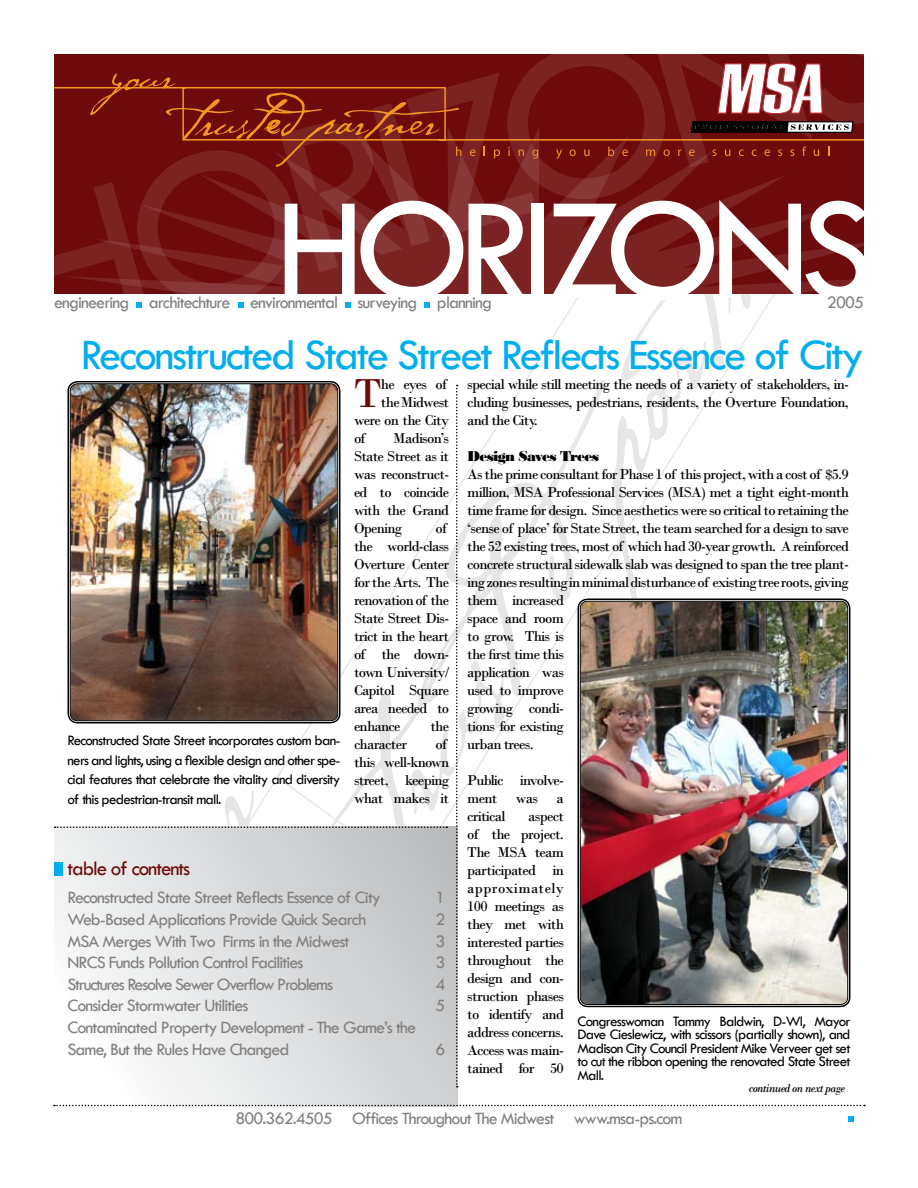
<style>
.page{position:relative;width:918px;height:1188px;background:#fff}
.page>*{position:absolute;margin:0;border:0;box-sizing:border-box;transform-origin:0 0}
.t1{font:230.25px "Tw Cen";color:#fff}
.t2{font:150px "Tw Cen";letter-spacing:-.07em;color:#fff}
.t3{font:45px "Tw Cen";letter-spacing:-.05em;color:#00adef}
.t4{font:42.45px "Bodoni";color:#6d0a0b}
.t5{font:21px "Tw Cen";letter-spacing:-.05em;color:#6d0a0b}
.t6{font:18px/21.6px "Tw Cen";letter-spacing:-.05em;color:#808080}
.t7{font:18px "Tw Cen";letter-spacing:-.07em;color:#808080}
.t8{font:15px/18px "Bodoni";letter-spacing:-.05em;color:#000;text-align:justify}
.t9{font:15px/13.5px "Tw Cen";letter-spacing:-.05em;color:#000;text-align:justify}
.t10{font:15px "Bodoni MT Black";letter-spacing:-.05em;color:#000}
.t11{font:italic 12px "Bodoni";letter-spacing:-.05em;color:#000}
</style>
<div class="page">
<div style="left:54px;top:54px;width:810px;height:240px;background:#6d0a0b"></div>
<svg style="left:69px;top:141px;width:795px;height:364px"></svg>
<svg style="left:470px;top:149px;width:5px;height:7px"></svg>
<svg style="left:494px;top:149px;width:6px;height:10px"></svg>
<svg style="left:508px;top:147px;width:2px;height:9px"></svg>
<svg style="left:519px;top:149px;width:5px;height:7px"></svg>
<svg style="left:532px;top:149px;width:6px;height:10px"></svg>
<svg style="left:556px;top:150px;width:6px;height:9px"></svg>
<svg style="left:570px;top:149px;width:6px;height:7px"></svg>
<svg style="left:584px;top:150px;width:6px;height:6px"></svg>
<svg style="left:608px;top:147px;width:6px;height:9px"></svg>
<svg style="left:622px;top:149px;width:6px;height:7px"></svg>
<svg style="left:646px;top:149px;width:9px;height:7px"></svg>
<svg style="left:664px;top:149px;width:6px;height:7px"></svg>
<svg style="left:678px;top:149px;width:3px;height:7px"></svg>
<svg style="left:689px;top:149px;width:6px;height:7px"></svg>
<svg style="left:712px;top:149px;width:5px;height:7px"></svg>
<svg style="left:725px;top:147px;width:104px;height:166px"></svg>
<div style="left:854px;top:287px;width:10px;height:9px;background:#fff"></div>
<svg style="left:721px;top:63px;width:101px;height:23px"></svg>
<svg style="left:54px;top:826px;width:404px;height:279px"></svg>
<svg style="left:136px;top:302px;width:6px;height:5px"></svg>
<svg style="left:238px;top:302px;width:5px;height:5px"></svg>
<svg style="left:345px;top:302px;width:6px;height:5px"></svg>
<svg style="left:424px;top:302px;width:6px;height:5px"></svg>
<svg style="left:54px;top:1105px;width:811px;height:1px"></svg>
<svg style="left:849px;top:1116px;width:5px;height:6px"></svg>
<div style="left:54px;top:862px;width:9px;height:13px;background:#00adef"></div>
<img style="left:55px;top:385px;width:520px;height:703px">
<img style="left:577px;top:598px;width:274px;height:410px">
<div style="left:580px;top:601px;width:268px;height:404px;border:1px solid #000;border-radius:7px"></div>
<svg style="left:54px;top:86px;width:810px;height:55px"></svg>
<svg style="left:90px;top:74px;width:371px;height:93px"></svg>
<h1 class="t1" style="left:-25px;top:152px;width:923px;rotate:-16deg">HORIZONS</h1>
<h2 class="t2" style="left:274px;top:159px;width:602px">HORIZONS</h2>
<h3 class="t3" style="left:80px;top:328px;width:785px">Reconstructed State Street Reflects Essence of City</h3>
<p class="t6" style="left:54px;top:292px;width:440px">engineering architechture environmental surveying planning</p>
<p class="t6" style="left:827px;top:292px;width:39px">2005</p>
<h3 class="t4" style="left:354px;top:369px;width:29px">T</h3>
<p class="t8" style="left:381px;top:376px;width:67px">he eyes of</p>
<p class="t8" style="left:467px;top:376px;width:383px">special while still meeting the needs of a variety of stakeholders, in&shy;cluding businesses, pedestrians, residents, the Overture Foundation, and the City.</p>
<p class="t10" style="left:467px;top:448px;width:133px">Design Saves Trees</p>
<p class="t8" style="left:467px;top:466px;width:383px;text-align:left">As the prime consultant for Phase 1 of this project, with a cost of $5.9 million, MSA Professional Services (MSA) met a tight eight-month time frame for design. Since aesthetics were so critical to retaining the ‘sense of place’ for State Street, the team searched for a design to save the 52 existing trees, most of which had 30-year growth. A reinforced concrete structural sidewalk slab was designed to span the tree plant&shy;ing zones resulting in minimal disturbance of existing tree roots, giving them increased<br>space and room<br>to grow. This is<br>the first time this<br>application was<br>used to improve<br>growing condi-<br>tions for existing<br>urban trees.</p>
<p class="t8" style="left:467px;top:772px;width:98px">Public involve&shy;ment was a critical</p>
<p class="t8" style="left:381px;top:394px;width:70px">the Midwest</p>
<p class="t8" style="left:354px;top:412px;width:97px">were on the City</p>
<p class="t8" style="left:354px;top:430px;width:13px">of</p>
<p class="t8" style="left:354px;top:430px;width:97px;text-indent:39px">Madison’s State Street as it was reconstruct&shy;ed to coincide with the Grand Opening</p>
<p class="t8" style="left:354px;top:520px;width:97px;text-align:left;text-indent:82px">of the world-class<br>Overture Center for the Arts. The renovation of the<br>State Street Dis&shy;trict in the heart of the down&shy;town University/<br>Capitol Square area needed to enhance</p>
<p class="t8" style="left:430px;top:718px;width:20px">the</p>
<p class="t9" style="left:68px;top:731px;width:274px;line-height:19.5px">Reconstructed State Street incorporates custom ban&shy;ners and lights, using a flexible design and other spe&shy;cial features that celebrate the vitality and diversity of this pedestrian-transit mall.</p>
<p class="t8" style="left:354px;top:736px;width:97px;text-align:left;text-indent:82px">of this well-known street, keeping what makes it</p>
<p class="t8" style="left:354px;top:736px;width:55px">character</p>
<p class="t8" style="left:467px;top:808px;width:98px;text-indent:61px">aspect of the project.<br>The MSA team participated in approximately 100 meetings as they met with interested parties throughout the design and con&shy;struction phases to identify and address concerns.<br>Access was main&shy;tained for 50</p>
<p class="t6" style="left:236px;top:1107px;width:449px">800.362.4505 Offices Throughout The Midwest www.msa-ps.com</p>
<h3 class="t5" style="left:68px;top:856px;width:124px">table of contents</h3>
<p class="t6" style="left:68px;top:887px;width:315px">Reconstructed State Street Reflects Essence of City</p>
<p class="t6" style="left:436px;top:887px;width:11px">1</p>
<p class="t6" style="left:68px;top:908px;width:300px">Web-Based Applications Provide Quick Search</p>
<p class="t6" style="left:436px;top:908px;width:11px">2</p>
<p class="t6" style="left:68px;top:930px;width:283px">MSA Merges With Two Firms in the Midwest</p>
<p class="t6" style="left:436px;top:930px;width:11px">3</p>
<p class="t6" style="left:68px;top:952px;width:238px">NRCS Funds Pollution Control Facilities</p>
<p class="t6" style="left:436px;top:952px;width:11px">3</p>
<p class="t7" style="left:68px;top:973px;width:267px">Structures Resolve Sewer Overflow Problems</p>
<p class="t6" style="left:436px;top:973px;width:11px">4</p>
<p class="t6" style="left:68px;top:995px;width:183px">Consider Stormwater Utilities</p>
<p class="t6" style="left:436px;top:995px;width:11px">5</p>
<p class="t6" style="left:68px;top:1016px;width:350px">Contaminated Property Development - The Game’s the<br>Same, But the Rules Have Changed</p>
<p class="t9" style="left:577px;top:1014px;width:275px">Congresswoman Tammy Baldwin, D-WI, Mayor Dave Cieslewicz, with scissors (partially shown), and Madison City Council President Mike Verveer get set to cut the ribbon opening the renovated State Street Mall.</p>
<p class="t11" style="left:749px;top:1081px;width:98px">continued on next page</p>
<p class="t6" style="left:436px;top:1038px;width:11px">6</p>
</div>
